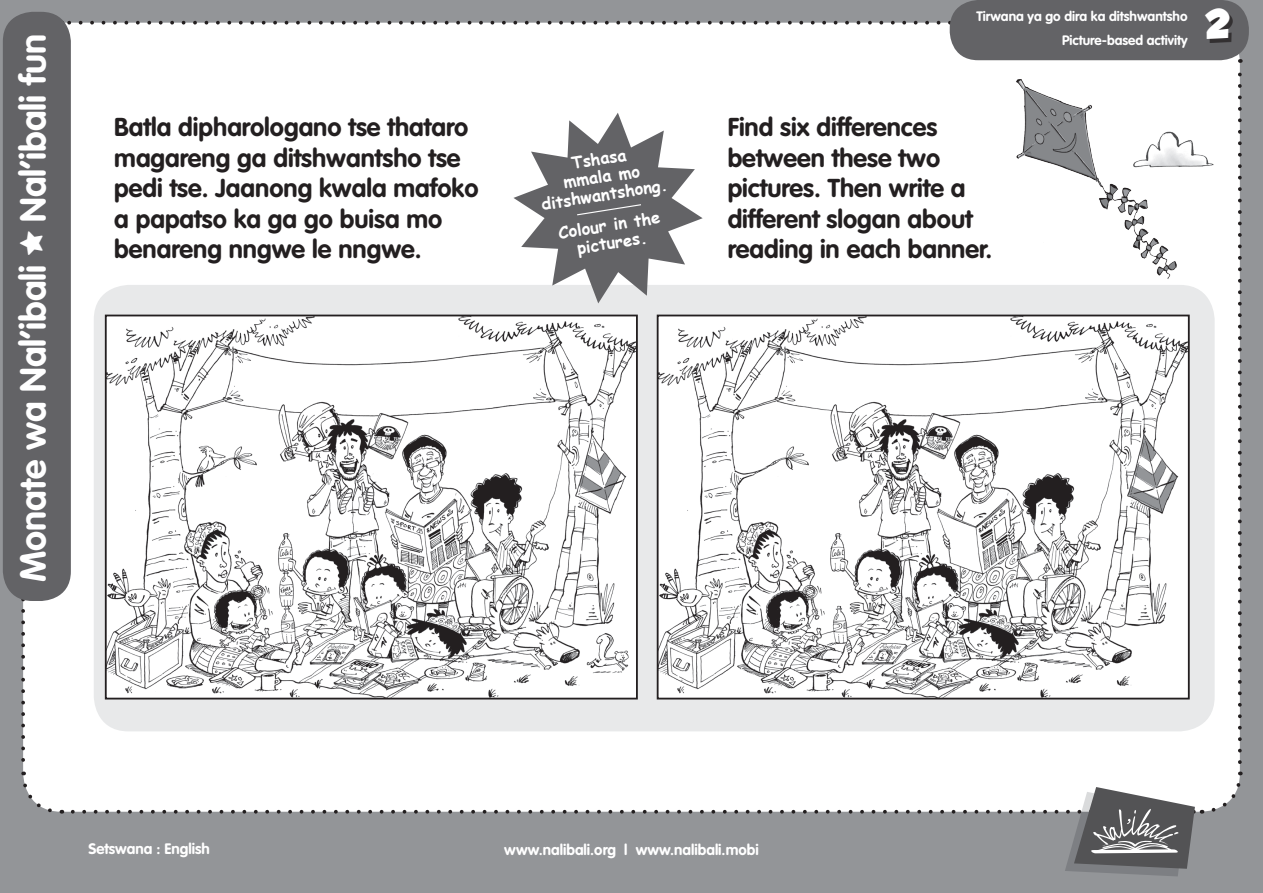
<style>
.page{position:relative;width:1263px;height:893px;background:#939598}
.page>*{position:absolute;margin:0;border:0;box-sizing:border-box;transform-origin:0 0}
.t1{font:700 36px "VAG Rounded Std";color:#fff}
.t2{font:36px "GROBOLD";color:#fff}
.t3{font:700 25.5px/30.6px "VAG Rounded Std";color:#231f20}
.t4{font:700 16.5px/18px "Comic Sans MS";color:#fff;text-align:center}
.t5{font:700 15px "VAG Rounded Std";color:#fff}
.t6{font:700 13.5px/23.7px "VAG Rounded Std";color:#fff;text-align:right}
</style>
<div class="page">
<div style="left:23px;top:23px;width:1217px;height:789px;background:#fff;border-radius:38px"></div>
<svg style="left:63px;top:21px;width:888px;height:4px"></svg>
<svg style="left:23px;top:781px;width:39px;height:33px"></svg>
<svg style="left:1209px;top:772px;width:34px;height:40px"></svg>
<svg style="left:1201px;top:51px;width:41px;height:711px"></svg>
<div style="left:950px;top:0;width:299px;height:60px;background:#636366;border-radius:28px"></div>
<div style="left:1208px;top:12px;width:25px;height:31px;background:#231f20;opacity:.75"></div>
<svg style="left:73px;top:787px;width:1129px;height:89px"></svg>
<div style="left:3px;top:12px;width:68px;height:589px;background:#636366;border-radius:30px"></div>
<div style="left:94px;top:285px;width:1120px;height:446px;background:#e8e9ea;border-radius:35px"></div>
<svg style="left:513px;top:113px;width:190px;height:190px"></svg>
<img style="left:108px;top:318px;width:527px;height:378px">
<div style="left:105px;top:315px;width:533px;height:384px;border:2px solid #231f20"></div>
<img style="left:660px;top:318px;width:527px;height:378px">
<div style="left:657px;top:315px;width:533px;height:384px;border:2px solid #231f20"></div>
<img style="left:1016px;top:79px;width:174px;height:208px">
<img style="left:1130px;top:128px;width:89px;height:46px">
<svg style="left:20px;top:598px;width:10px;height:177px"></svg>
<h1 class="t1" style="left:12px;top:582px;width:549px;rotate:-90deg">Monate wa Nal’ibali Nal’ibali fun</h1>
<p class="t3" style="left:114px;top:113px;width:366px">Batla dipharologano tse thataro magareng ga ditshwantsho tse pedi tse. Jaanong kwala mafoko a papatso ka ga go buisa mo benareng nngwe le nngwe.</p>
<p class="t4" style="left:534px;top:159px;width:129px;rotate:-9deg">Tshasa<br>mmala mo ditshwantshong.</p>
<p class="t4" style="left:557px;top:223px;width:104px;rotate:-9deg">Colour in the pictures.</p>
<p class="t6" style="left:976px;top:5px;width:213px">Tirwana ya go dira ka ditshwantsho<br>Picture-based activity</p>
<h1 class="t2" style="left:1205px;top:3px;width:26px">2</h1>
<p class="t3" style="left:728px;top:113px;width:266px">Find six differences between these two pictures. Then write a different slogan about reading in each banner.</p>
<p class="t5" style="left:88px;top:840px;width:123px">Setswana : English</p>
<p class="t5" style="left:504px;top:840px;width:256px">www.nalibali.org l www.nalibali.mobi</p>
</div>
